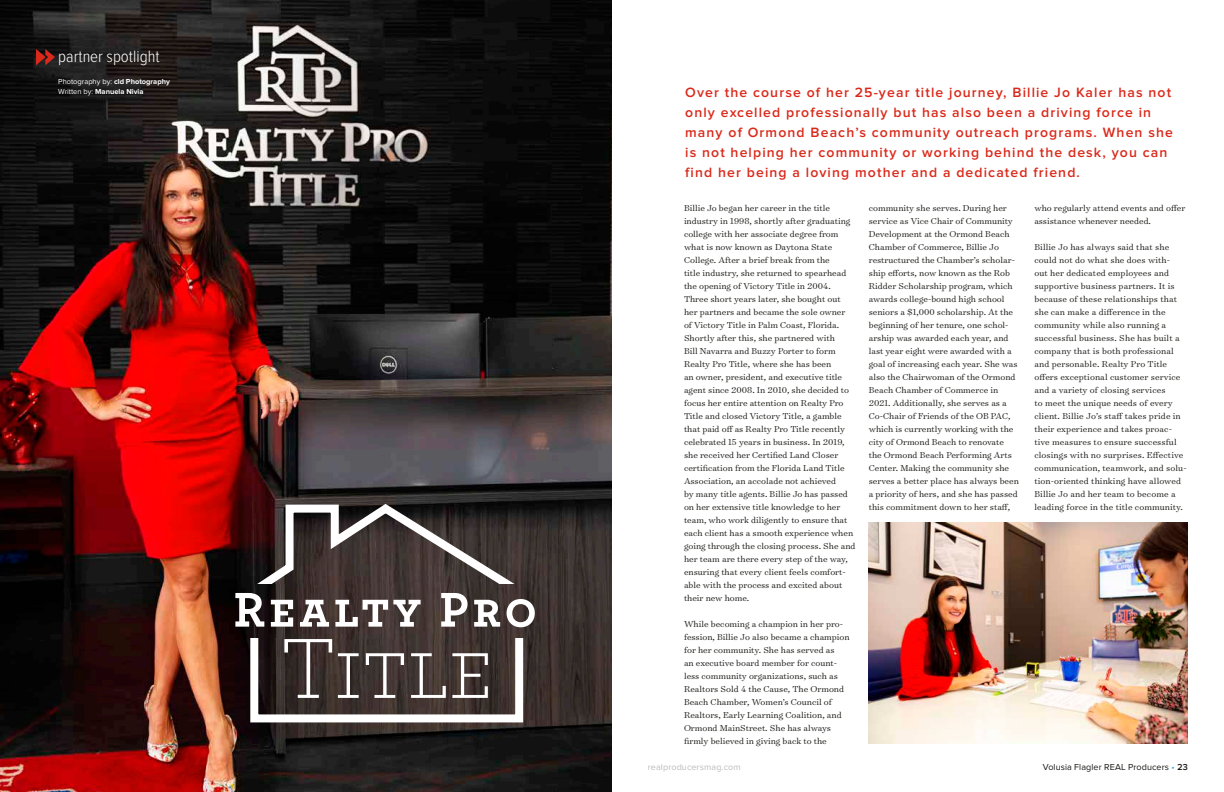
<style>
.page{position:relative;width:1224px;height:792px;background:#fff}
.page>*{position:absolute;margin:0;border:0;box-sizing:border-box;transform-origin:0 0}
.t1{font:300 89.5px "Archer Pro";color:#fff}
.t2{font:700 51.2px "Archer Pro";letter-spacing:.07em;color:#fff}
.t3{font:300 17px "Proxima Nova Cond";color:#fff}
.t4{font:600 14px/20px "Proxima Nova";letter-spacing:.08em;color:#da291a}
.t5{font:300 9.8px/13px "Surveyor Text";color:#171713}
.t6{font:9px "Proxima Nova";letter-spacing:.01em;color:#171713}
.t7{font:9px "Proxima Nova";letter-spacing:.01em;color:#bbbcbc}
.t8{font:700 7.5px/10px "Proxima Nova";color:#fff}
.s1{font-weight:400}
.s2{color:#31a5d9}
.s3{font-weight:600}
</style>
<div class="page">
<img style="left:0;top:0;width:612px;height:792px">
<svg style="left:246px;top:499px;width:281px;height:227px;background:#514846"></svg>
<img style="left:236px;top:584px;width:302px;height:53px">
<img style="left:869px;top:522px;width:319px;height:222px">
<svg style="left:36px;top:49px;width:19px;height:16px"></svg>
<h3 class="t3" style="left:58px;top:49px;width:103px">partner spotlight</h3>
<p class="t8" style="left:58px;top:77px;width:113px"><span class="s1">Photography by:</span> cld Photography<br><span class="s1">Written by:</span> Manuela Nivia</p>
<h2 class="t2" style="left:234px;top:569px;width:305px">Realty Pro</h2>
<h1 class="t1" style="left:280px;top:610px;width:214px">Title</h1>
<p class="t4" style="left:685px;top:83px;width:489px">Over the course of her 25-year title journey, Billie Jo Kaler has not only excelled professionally but has also been a driving force in many of Ormond Beach’s community outreach programs. When she is not helping her community or working behind the desk, you can find her being a loving mother and a dedicated friend.</p>
<p class="t5" style="left:684px;top:201px;width:173px">Billie Jo began her career in the title industry in 1998, shortly after graduating college with her associate degree from what is now known as Daytona State College. After a brief break from the<br>title industry, she returned to spearhead the opening of Victory Title in 2004.<br>Three short years later, she bought out her partners and became the sole owner of Victory Title in Palm Coast, Florida.<br>Shortly after this, she partnered with<br>Bill Navarra and Buzzy Porter to form Realty Pro Title, where she has been<br>an owner, president, and executive title agent since 2008. In 2010, she decided to focus her entire attention on Realty Pro Title and closed Victory Title, a gamble that paid off as Realty Pro Title recently celebrated 15 years in business. In 2019, she received her Certified Land Closer certification from the Florida Land Title Association, an accolade not achieved<br>by many title agents. Billie Jo has passed on her extensive title knowledge to her team, who work diligently to ensure that each client has a smooth experience when going through the closing process. She and her team are there every step of the way, ensuring that every client feels comfort&shy;able with the process and excited about their new home.</p>
<p class="t5" style="left:684px;top:617px;width:167px">While becoming a champion in her pro&shy;fession, Billie Jo also became a champion for her community. She has served as<br>an executive board member for count&shy;less community organizations, such as Realtors Sold 4 the Cause, The Ormond Beach Chamber, Women’s Council of Realtors, Early Learning Coalition, and Ormond MainStreet. She has always firmly believed in giving back to the</p>
<p class="t5" style="left:869px;top:201px;width:152px">community she serves. During her service as Vice Chair of Community Development at the Ormond Beach Chamber of Commerce, Billie Jo restructured the Chamber’s scholar&shy;ship efforts, now known as the Rob Ridder Scholarship program, which awards college-bound high school seniors a $1,000 scholarship. At the beginning of her tenure, one schol&shy;arship was awarded each year, and last year eight were awarded with a goal of increasing each year. She was also the Chairwoman of the Ormond Beach Chamber of Commerce in 2021. Additionally, she serves as a Co-Chair of Friends of the OB PAC, which is currently working with the city of Ormond Beach to renovate the Ormond Beach Performing Arts Center. Making the community she serves a better place has always been a priority of hers, and she has passed this commitment down to her staff,</p>
<p class="t5" style="left:1034px;top:201px;width:152px">who regularly attend events and offer assistance whenever needed.</p>
<p class="t5" style="left:1034px;top:240px;width:154px">Billie Jo has always said that she could not do what she does with-<br>out her dedicated employees and supportive business partners. It is because of these relationships that she can make a difference in the community while also running a successful business. She has built a company that is both professional and personable. Realty Pro Title offers exceptional customer service and a variety of closing services<br>to meet the unique needs of every client. Billie Jo’s staff takes pride in their experience and takes proac&shy;tive measures to ensure successful closings with no surprises. Effective communication, teamwork, and solu&shy;tion-oriented thinking have allowed Billie Jo and her team to become a leading force in the title community.</p>
<p class="t7" style="left:648px;top:762px;width:94px">realproducersmag.com</p>
<p class="t6" style="left:1043px;top:762px;width:147px">Volusia Flagler REAL Producers <span class="s2">•</span> <span class="s3">23</span></p>
</div>
